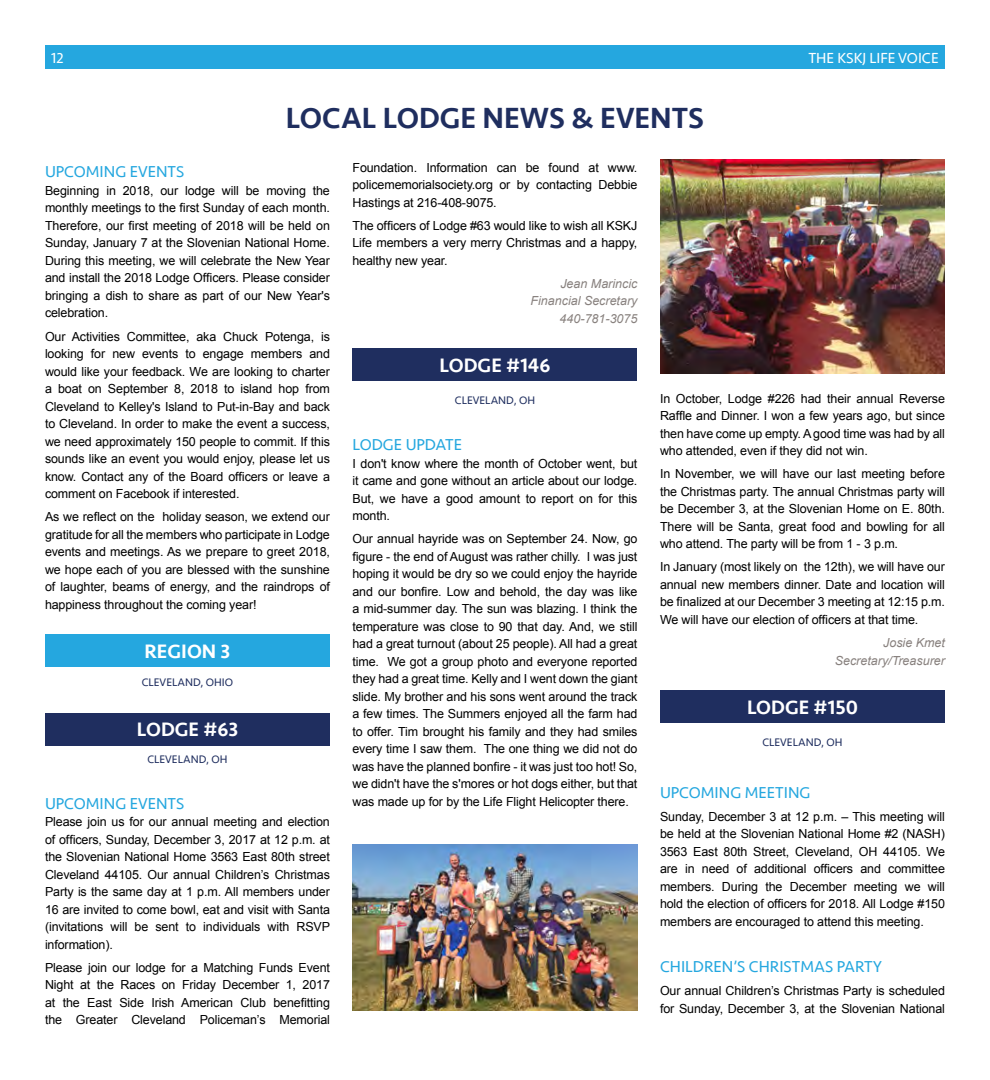
<style>
.page{position:relative;width:990px;height:1080px;background:#fff}
.page>*{position:absolute;margin:0;border:0;box-sizing:border-box;transform-origin:0 0}
.t1{font:500 30px "Seravek";color:#1f2e5f}
.t2{font:500 20px "Seravek";color:#fff}
.t3{font:16.25px "Seravek";color:#25a7df}
.t4{font:15px "Seravek";color:#fff}
.t5{font:12.5px/17.5px "Arial";letter-spacing:-.01em;color:#000;text-align:justify}
.t6{font:italic 12.5px/17.5px "Arial";color:#88817e;text-align:right}
.t7{font:11.25px "Seravek";color:#1f2e5f}
</style>
<div class="page">
<div style="left:45px;top:45px;width:900px;height:23px;background:#25a7df"></div>
<div style="left:45px;top:635px;width:285px;height:32px;background:#25a7df"></div>
<div style="left:45px;top:713px;width:285px;height:32px;background:#1f2e5f"></div>
<div style="left:352px;top:349px;width:286px;height:32px;background:#1f2e5f"></div>
<img style="left:352px;top:845px;width:286px;height:166px">
<img style="left:660px;top:159px;width:285px;height:214px">
<div style="left:660px;top:691px;width:285px;height:32px;background:#1f2e5f"></div>
<p class="t4" style="left:51px;top:46px;width:14px">12</p>
<p class="t4" style="left:808px;top:46px;width:132px">THE KSKJ LIFE VOICE</p>
<h1 class="t1" style="left:286px;top:100px;width:420px">LOCAL LODGE NEWS &amp; EVENTS</h1>
<h3 class="t3" style="left:45px;top:159px;width:141px">UPCOMING EVENTS</h3>
<p class="t5" style="left:45px;top:182px;width:286px">Beginning in 2018, our lodge will be moving the monthly meetings to the first Sunday of each month.<br>Therefore, our first meeting of 2018 will be held on Sunday, January 7 at the Slovenian National Home.<br>During this meeting, we will celebrate the New Year and install the 2018 Lodge Officers. Please consider bringing a dish to share as part of our New Year's celebration.</p>
<p class="t5" style="left:45px;top:328px;width:286px">Our Activities Committee, aka Chuck Potenga, is looking for new events to engage members and would like your feedback. We are looking to charter a boat on September 8, 2018 to island hop from Cleveland to Kelley's Island to Put-in-Bay and back to Cleveland. In order to make the event a success, we need approximately 150 people to commit. If this sounds like an event you would enjoy, please let us know. Contact any of the Board officers or leave a comment on Facebook if interested.</p>
<p class="t5" style="left:45px;top:508px;width:286px">As we reflect on the holiday season, we extend our gratitude for all the members who participate in Lodge events and meetings. As we prepare to greet 2018, we hope each of you are blessed with the sunshine of laughter, beams of energy, and the raindrops of happiness throughout the coming year!</p>
<h2 class="t2" style="left:145px;top:639px;width:87px">REGION 3</h2>
<p class="t7" style="left:142px;top:674px;width:93px">CLEVELAND, OHIO</p>
<h2 class="t2" style="left:137px;top:717px;width:103px">LODGE #63</h2>
<p class="t7" style="left:147px;top:750px;width:82px">CLEVELAND, OH</p>
<h3 class="t3" style="left:45px;top:791px;width:141px">UPCOMING EVENTS</h3>
<p class="t5" style="left:45px;top:813px;width:287px">Please join us for our annual meeting and election of officers, Sunday, December 3, 2017 at 12 p.m. at the Slovenian National Home 3563 East 80th street Cleveland 44105. Our annual Children’s Christmas Party is the same day at 1 p.m. All members under 16 are invited to come bowl, eat and visit with Santa (invitations will be sent to individuals with RSVP information).</p>
<p class="t5" style="left:45px;top:959px;width:286px">Please join our lodge for a Matching Funds Event Night at the Races on Friday December 1, 2017 at the East Side Irish American Club benefitting the Greater Cleveland Policeman’s Memorial</p>
<p class="t5" style="left:352px;top:159px;width:286px">Foundation. Information can be found at www. policememorialsociety.org or by contacting Debbie Hastings at 216-408-9075.</p>
<p class="t5" style="left:352px;top:217px;width:286px">The officers of Lodge #63 would like to wish all KSKJ Life members a very merry Christmas and a happy, healthy new year.</p>
<p class="t6" style="left:531px;top:275px;width:108px">Jean Marincic<br>Financial Secretary<br>440-781-3075</p>
<h2 class="t2" style="left:440px;top:353px;width:112px">LODGE #146</h2>
<p class="t7" style="left:455px;top:392px;width:82px">CLEVELAND, OH</p>
<h3 class="t3" style="left:352px;top:432px;width:111px">LODGE UPDATE</h3>
<p class="t5" style="left:352px;top:455px;width:287px">I don't know where the month of October went, but it came and gone without an article about our lodge.<br>But, we have a good amount to report on for this month.</p>
<p class="t5" style="left:352px;top:530px;width:287px">Our annual hayride was on September 24. Now, go figure - the end of August was rather chilly. I was just hoping it would be dry so we could enjoy the hayride and our bonfire. Low and behold, the day was like a mid-summer day. The sun was blazing. I think the temperature was close to 90 that day. And, we still had a great turnout (about 25 people). All had a great time. We got a group photo and everyone reported they had a great time. Kelly and I went down the giant slide. My brother and his sons went around the track a few times. The Summers enjoyed all the farm had to offer. Tim brought his family and they had smiles every time I saw them. The one thing we did not do was have the planned bonfire - it was just too hot! So, we didn't have the s'mores or hot dogs either, but that was made up for by the Life Flight Helicopter there.</p>
<p class="t5" style="left:660px;top:390px;width:286px">In October, Lodge #226 had their annual Reverse Raffle and Dinner. I won a few years ago, but since then have come up empty. A good time was had by all who attended, even if they did not win.</p>
<p class="t5" style="left:660px;top:465px;width:286px">In November, we will have our last meeting before the Christmas party. The annual Christmas party will be December 3, at the Slovenian Home on E. 80th.<br>There will be Santa, great food and bowling for all who attend. The party will be from 1 - 3 p.m.</p>
<p class="t5" style="left:660px;top:558px;width:286px">In January (most likely on the 12th), we will have our annual new members dinner. Date and location will be finalized at our December 3 meeting at 12:15 p.m.<br>We will have our election of officers at that time.</p>
<p class="t6" style="left:835px;top:634px;width:112px">Josie Kmet<br>Secretary/Treasurer</p>
<h2 class="t2" style="left:747px;top:695px;width:112px">LODGE #150</h2>
<p class="t7" style="left:762px;top:733px;width:82px">CLEVELAND, OH</p>
<h3 class="t3" style="left:660px;top:780px;width:152px">UPCOMING MEETING</h3>
<p class="t5" style="left:660px;top:808px;width:286px">Sunday, December 3 at 12 p.m. – This meeting will be held at the Slovenian National Home #2 (NASH)<br>3563 East 80th Street, Cleveland, OH 44105. We are in need of additional officers and committee members. During the December meeting we will hold the election of officers for 2018. All Lodge #150 members are encouraged to attend this meeting.</p>
<h3 class="t3" style="left:660px;top:954px;width:223px">CHILDREN’S CHRISTMAS PARTY</h3>
<p class="t5" style="left:660px;top:982px;width:286px">Our annual Children’s Christmas Party is scheduled for Sunday, December 3, at the Slovenian National</p>
</div>
